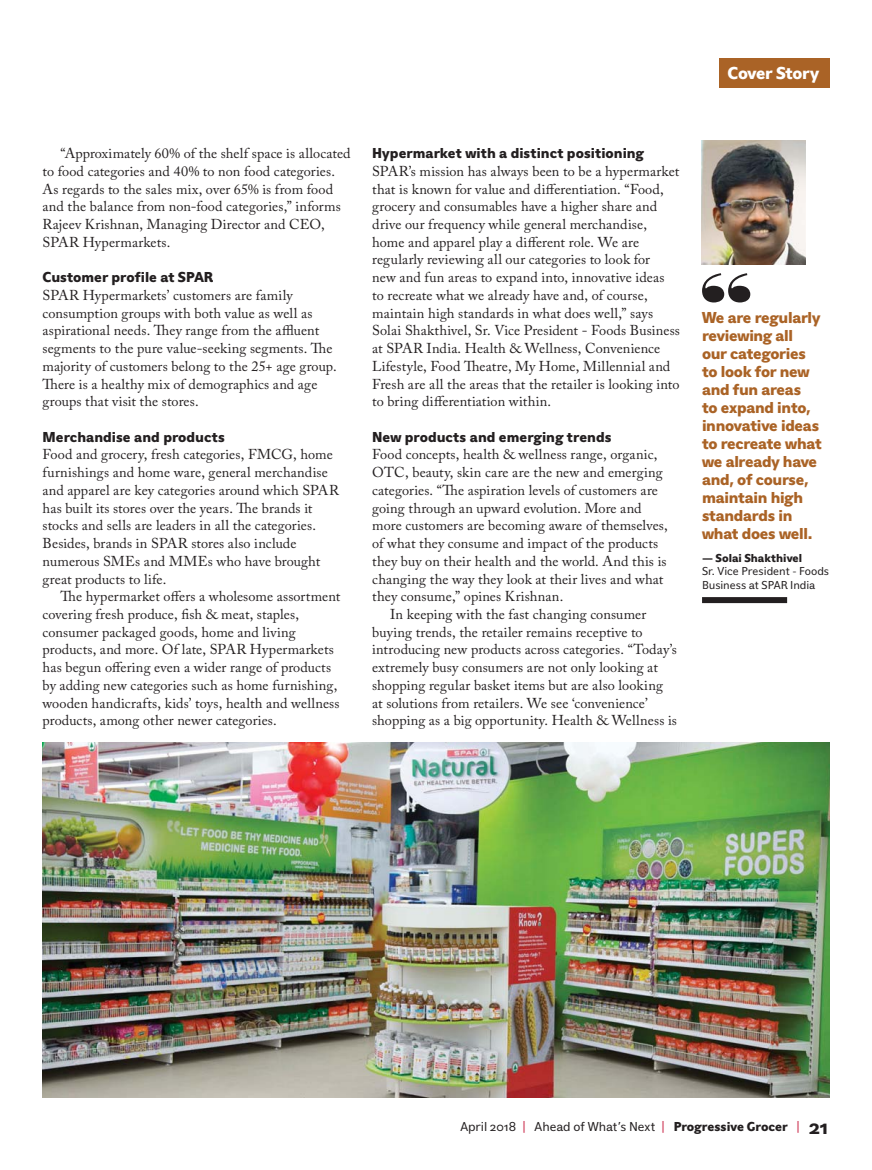
<style>
.page{position:relative;width:872px;height:1170px;background:#fff}
.page>*{position:absolute;margin:0;border:0;box-sizing:border-box;transform-origin:0 0}
.t1{font:800 18px "Eau Naturelle Sans";letter-spacing:-.015em;color:#fff}
.t2{font:800 16.5px/18px "Eau Naturelle Sans";letter-spacing:-.02em;color:#aa6326}
.t3{font:800 15px "Eau Naturelle Sans";color:#231f20}
.t4{font:14.25px/17.7px "Adobe Caslon Pro";letter-spacing:.01em;color:#231f20}
.t5{font:13.5px "Eau Naturelle Sans";letter-spacing:-.005em;color:#231f20}
.t6{font:12px/13.5px "Eau Naturelle Sans";letter-spacing:-.005em;color:#231f20}
.t7{font:800 12px "Eau Naturelle Sans";letter-spacing:.005em;color:#231f20}
.s1{font-weight:500;color:#c92445}
.s2{font-weight:800}
.s3{font-weight:700;font-size:22.5px}
</style>
<div class="page">
<div style="left:718px;top:58px;width:111px;height:30px;background:#aa6326"></div>
<img style="left:43px;top:743px;width:786px;height:354px">
<svg style="left:702px;top:273px;width:48px;height:29px"></svg>
<div style="left:702px;top:597px;width:85px;height:6px;background:#231f20"></div>
<img style="left:702px;top:140px;width:103px;height:125px">
<p class="t1" style="left:727px;top:66px;width:93px">Cover Story</p>
<p class="t4" style="left:43px;top:145px;width:310px;text-indent:18px">“Approximately 60% of the shelf space is allocated to food categories and 40% to non food categories.<br>As regards to the sales mix, over 65% is from food and the balance from non-food categories,” informs Rajeev Krishnan, Managing Director and CEO, SPAR Hypermarkets.</p>
<p class="t3" style="left:43px;top:271px;width:172px">Customer profile at SPAR</p>
<p class="t4" style="left:43px;top:287px;width:296px">SPAR Hypermarkets’ customers are family consumption groups with both value as well as aspirational needs. They range from the affluent segments to the pure value-seeking segments. The majority of customers belong to the 25+ age group.<br>There is a healthy mix of demographics and age groups that visit the stores.</p>
<p class="t3" style="left:43px;top:431px;width:184px">Merchandise and products</p>
<p class="t4" style="left:43px;top:447px;width:298px">Food and grocery, fresh categories, FMCG, home furnishings and home ware, general merchandise and apparel are key categories around which SPAR has built its stores over the years. The brands it stocks and sells are leaders in all the categories.<br>Besides, brands in SPAR stores also include numerous SMEs and MMEs who have brought great products to life.</p>
<p class="t4" style="left:43px;top:588px;width:299px;text-indent:18px">The hypermarket offers a wholesome assortment covering fresh produce, fish &amp; meat, staples, consumer packaged goods, home and living products, and more. Of late, SPAR Hypermarkets has begun offering even a wider range of products by adding new categories such as home furnishing, wooden handicrafts, kids’ toys, health and wellness products, among other newer categories.</p>
<p class="t3" style="left:372px;top:147px;width:273px">Hypermarket with a distinct positioning</p>
<p class="t4" style="left:372px;top:163px;width:309px">SPAR’s mission has always been to be a hypermarket that is known for value and differentiation. “Food, grocery and consumables have a higher share and drive our frequency while general merchandise, home and apparel play a different role. We are regularly reviewing all our categories to look for<br>new and fun areas to expand into, innovative ideas<br>to recreate what we already have and, of course, maintain high standards in what does well,” says Solai Shakthivel, Sr. Vice President - Foods Business at SPAR India. Health &amp; Wellness, Convenience Lifestyle, Food Theatre, My Home, Millennial and Fresh are all the areas that the retailer is looking into to bring differentiation within.</p>
<p class="t3" style="left:372px;top:431px;width:241px">New products and emerging trends</p>
<p class="t4" style="left:372px;top:447px;width:287px">Food concepts, health &amp; wellness range, organic,</p>
<p class="t4" style="left:372px;top:464px;width:292px">OTC, beauty, skin care are the new and emerging</p>
<p class="t4" style="left:372px;top:482px;width:287px">categories. “The aspiration levels of customers are</p>
<p class="t4" style="left:372px;top:500px;width:271px">going through an upward evolution. More and</p>
<p class="t4" style="left:372px;top:517px;width:297px">more customers are becoming aware of themselves,</p>
<p class="t4" style="left:372px;top:535px;width:287px">of what they consume and impact of the products</p>
<p class="t4" style="left:372px;top:553px;width:296px">they buy on their health and the world. And this is</p>
<p class="t4" style="left:372px;top:571px;width:293px">changing the way they look at their lives and what</p>
<p class="t4" style="left:372px;top:588px;width:193px">they consume,” opines Krishnan.</p>
<p class="t4" style="left:390px;top:606px;width:257px">In keeping with the fast changing consumer</p>
<p class="t4" style="left:372px;top:624px;width:272px">buying trends, the retailer remains receptive to</p>
<p class="t4" style="left:372px;top:641px;width:306px">introducing new products across categories. “Today’s</p>
<p class="t4" style="left:372px;top:659px;width:287px">extremely busy consumers are not only looking at</p>
<p class="t4" style="left:372px;top:677px;width:292px">shopping regular basket items but are also looking</p>
<p class="t4" style="left:372px;top:695px;width:277px">at solutions from retailers. We see ‘convenience’</p>
<p class="t4" style="left:372px;top:712px;width:306px">shopping as a big opportunity. Health &amp; Wellness is</p>
<p class="t2" style="left:702px;top:309px;width:121px">We are regularly reviewing all our categories to look for new and fun areas<br>to expand into, innovative ideas to recreate what we already have and, of course, maintain high standards in what does well.</p>
<p class="t7" style="left:702px;top:553px;width:102px">— Solai Shakthivel</p>
<p class="t6" style="left:702px;top:565px;width:129px">Sr. Vice President - Foods<br>Business at SPAR India</p>
<p class="t5" style="left:460px;top:1121px;width:370px">April 2018 <span class="s1">|</span> Ahead of What’s Next <span class="s1">|</span> <span class="s2">Progressive Grocer</span> <span class="s1">|</span> <span class="s3">21</span></p>
</div>
